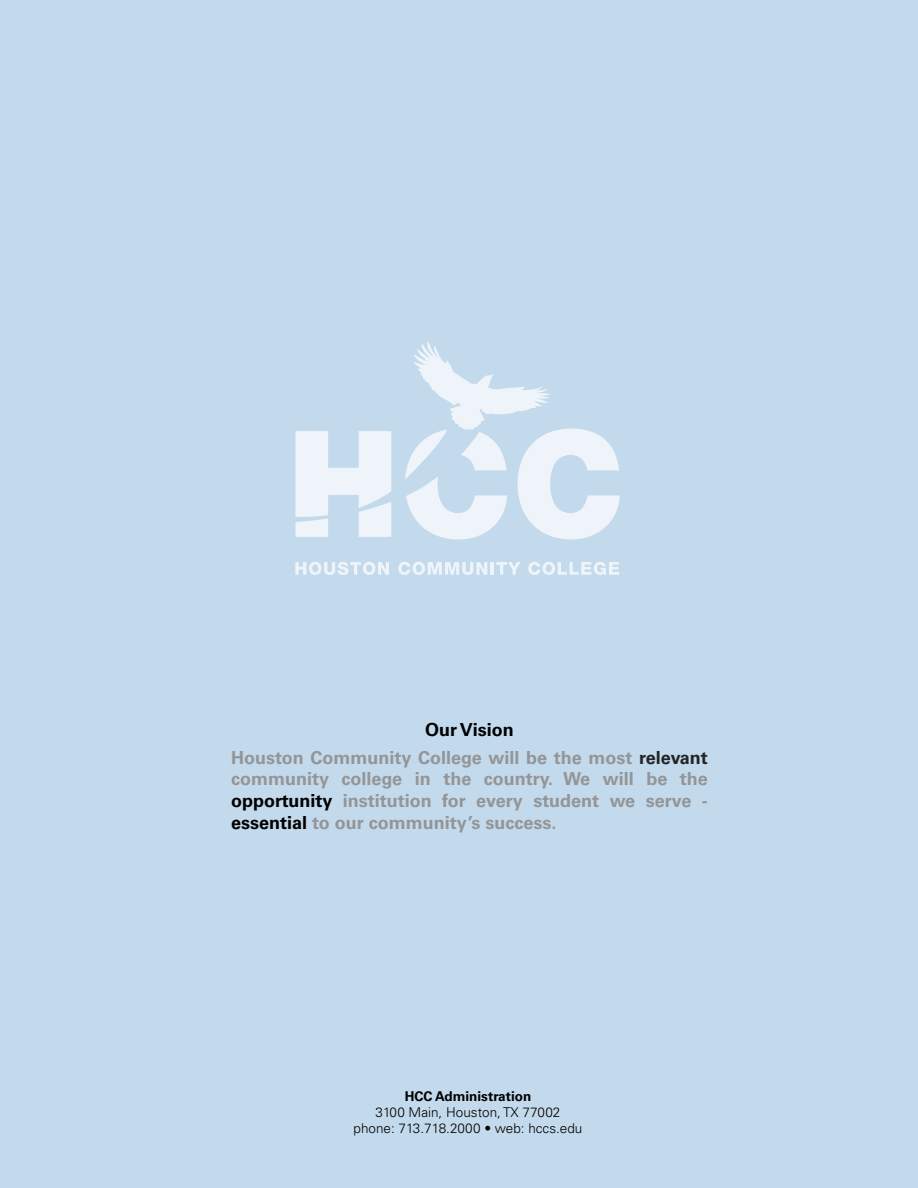
<style>
.page{position:relative;width:918px;height:1188px;background:#c3daec}
.page>*{position:absolute;margin:0;border:0;box-sizing:border-box;transform-origin:0 0}
.t1{font:700 18px/21.6px "Univers LT Std";color:#939597;text-align:center}
.t2{font:300 13.5px/16.2px "Univers LT Std";color:#000;text-align:center}
.t3{font:700 13.5px "Univers LT Std";color:#000}
.s1{color:#000}
.s2{color:#242425}
</style>
<div class="page">
<svg style="left:295px;top:562px;width:94px;height:13px"></svg>
<svg style="left:398px;top:562px;width:122px;height:13px"></svg>
<svg style="left:528px;top:562px;width:91px;height:13px"></svg>
<svg style="left:295px;top:431px;width:96px;height:106px"></svg>
<svg style="left:405px;top:342px;width:215px;height:197px"></svg>
<p class="t1" style="left:231px;top:716px;width:478px;line-height:27.6px"><span class="s1">Our Vision<br></span>Houston Community College will be the most <span class="s2">relevant</span></p>
<p class="t1" style="left:231px;top:768px;width:478px;text-align:justify">community college in the country. We will be the <span class="s1">opportunity</span> institution for every student we serve - <span class="s1">essential</span> to our community’s success.</p>
<p class="t3" style="left:405px;top:1088px;width:128px">HCC Administration</p>
<p class="t2" style="left:354px;top:1104px;width:230px">3100 Main, Houston, TX 77002 phone: 713.718.2000 • web: hccs.edu</p>
</div>
